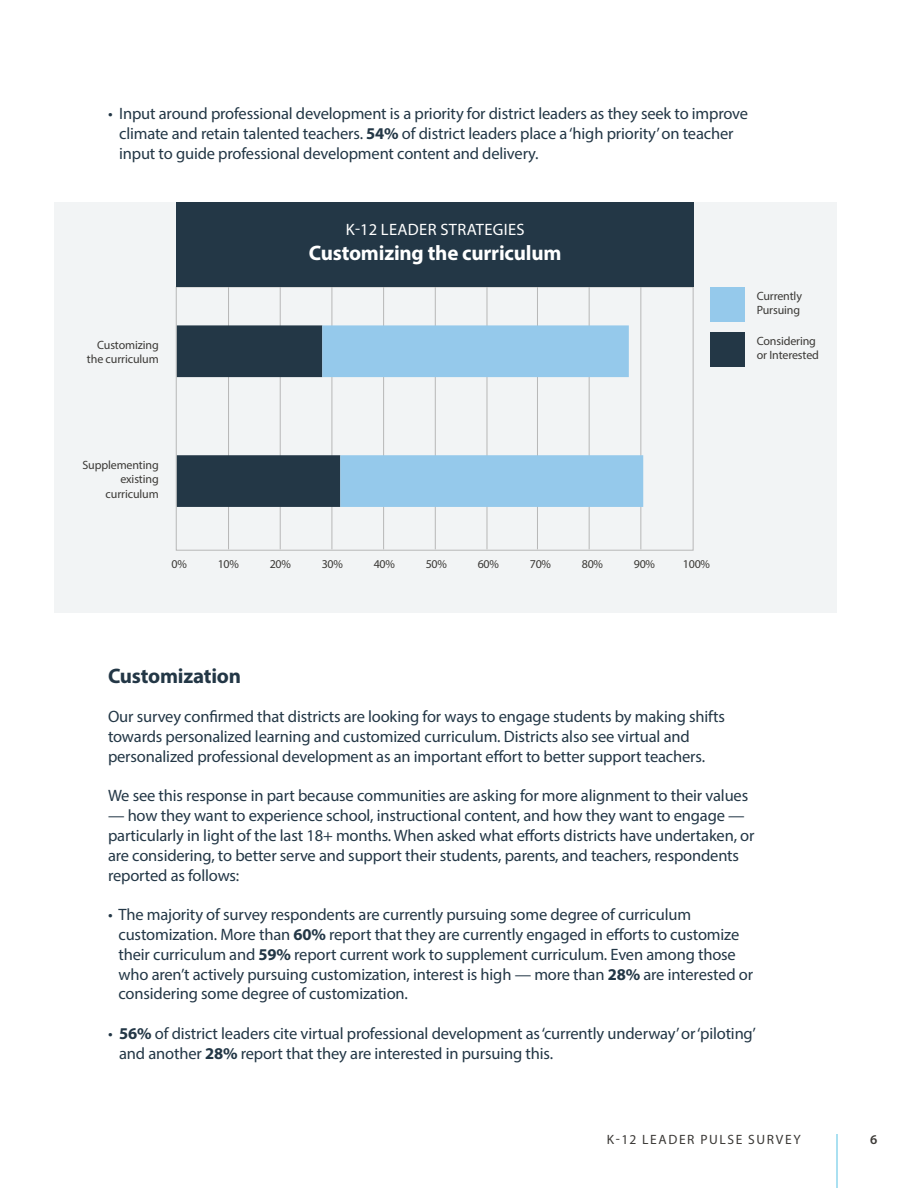
<style>
.page{position:relative;width:918px;height:1188px;background:#fff}
.page>*{position:absolute;margin:0;border:0;box-sizing:border-box;transform-origin:0 0}
.t1{font:700 21px "Myriad Pro";letter-spacing:-.01em;color:#fff}
.t2{font:700 21px "Myriad Pro";letter-spacing:-.01em;color:#233746}
.t3{font:16.5px/19.8px "Myriad Pro";letter-spacing:-.01em;color:#233746}
.t4{font:16.5px "Myriad Pro";letter-spacing:.02em;color:#fff}
.t5{font:13.5px "Myriad Pro";letter-spacing:.12em;color:#3b3936}
.t6{font:600 13.5px "Myriad Pro";color:#3b3936}
.t7{font:12px/14.4px "Myriad Pro";letter-spacing:-.01em;color:#3b3936}
.s1{font-weight:700}
</style>
<div class="page">
<div style="left:54px;top:202px;width:783px;height:411px;background:#f1f3f4"></div>
<div style="left:710px;top:287px;width:35px;height:35px;background:#95c9eb"></div>
<div style="left:710px;top:332px;width:35px;height:35px;background:#233746"></div>
<hr style="left:228px;top:287px;width:1px;height:262px;background:#b7b7b7">
<hr style="left:280px;top:287px;width:1px;height:262px;background:#b7b7b7">
<hr style="left:332px;top:287px;width:1px;height:262px;background:#b7b7b7">
<hr style="left:383px;top:287px;width:1px;height:262px;background:#b7b7b7">
<hr style="left:435px;top:287px;width:1px;height:262px;background:#b7b7b7">
<hr style="left:487px;top:287px;width:1px;height:262px;background:#b7b7b7">
<hr style="left:537px;top:287px;width:1px;height:262px;background:#b7b7b7">
<hr style="left:589px;top:287px;width:1px;height:262px;background:#b7b7b7">
<hr style="left:641px;top:287px;width:1px;height:262px;background:#b7b7b7">
<div style="left:176px;top:287px;width:517px;height:264px;border:1px solid #b7b7b7"></div>
<svg style="left:177px;top:325px;width:145px;height:182px"></svg>
<svg style="left:322px;top:325px;width:321px;height:182px;fill:#95c9eb"></svg>
<div style="left:176px;top:202px;width:517px;height:84px;background:#233746"></div>
<hr style="left:836px;top:1134px;width:2px;height:54px;background:#8fd6ed">
<p class="t3" style="left:119px;top:104px;width:631px;text-indent:-11px">• Input around professional development is a priority for district leaders as they seek to improve climate and retain talented teachers. <span class="s1">54%</span> of district leaders place a ‘high priority’ on teacher input to guide professional development content and delivery.</p>
<p class="t7" style="left:87px;top:338px;width:73px;text-align:right">Customizing the curriculum</p>
<p class="t4" style="left:346px;top:219px;width:180px">K-12 LEADER STRATEGIES</p>
<p class="t1" style="left:309px;top:239px;width:254px">Customizing the curriculum</p>
<p class="t7" style="left:82px;top:458px;width:78px;text-align:right">Supplementing existing curriculum</p>
<p class="t7" style="left:172px;top:557px;width:17px">0%</p>
<p class="t7" style="left:218px;top:557px;width:23px">10%</p>
<p class="t7" style="left:270px;top:557px;width:23px">20%</p>
<p class="t7" style="left:322px;top:557px;width:23px">30%</p>
<p class="t7" style="left:374px;top:557px;width:23px">40%</p>
<p class="t7" style="left:426px;top:557px;width:23px">50%</p>
<p class="t7" style="left:478px;top:557px;width:23px">60%</p>
<p class="t7" style="left:530px;top:557px;width:23px">70%</p>
<p class="t7" style="left:582px;top:557px;width:23px">80%</p>
<p class="t7" style="left:634px;top:557px;width:23px">90%</p>
<p class="t7" style="left:683px;top:557px;width:29px">100%</p>
<p class="t7" style="left:757px;top:288px;width:47px">Currently<br>Pursuing</p>
<p class="t7" style="left:757px;top:333px;width:64px">Considering or Interested</p>
<p class="t2" style="left:108px;top:662px;width:135px">Customization</p>
<p class="t3" style="left:108px;top:707px;width:618px">Our survey confirmed that districts are looking for ways to engage students by making shifts towards personalized learning and customized curriculum. Districts also see virtual and personalized professional development as an important effort to better support teachers.</p>
<p class="t3" style="left:108px;top:786px;width:642px">We see this response in part because communities are asking for more alignment to their values</p>
<p class="t3" style="left:108px;top:806px;width:648px">— how they want to experience school, instructional content, and how they want to engage — particularly in light of the last 18+ months. When asked what efforts districts have undertaken, or are considering, to better serve and support their students, parents, and teachers, respondents reported as follows:</p>
<p class="t3" style="left:118px;top:905px;width:636px;text-indent:-10px">• The majority of survey respondents are currently pursuing some degree of curriculum customization. More than <span class="s1">60%</span> report that they are currently engaged in efforts to customize their curriculum and <span class="s1">59%</span> report current work to supplement curriculum. Even among those who aren’t actively pursuing customization, interest is high — more than <span class="s1">28%</span> are interested or considering some degree of customization.</p>
<p class="t3" style="left:119px;top:1023px;width:638px;text-indent:-11px">• <span class="s1">56%</span> of district leaders cite virtual professional development as ‘currently underway’ or ‘piloting’ and another <span class="s1">28%</span> report that they are interested in pursuing this.</p>
<p class="t5" style="left:607px;top:1131px;width:195px">K-12 LEADER PULSE SURVEY</p>
<p class="t6" style="left:870px;top:1131px;width:9px">6</p>
</div>
